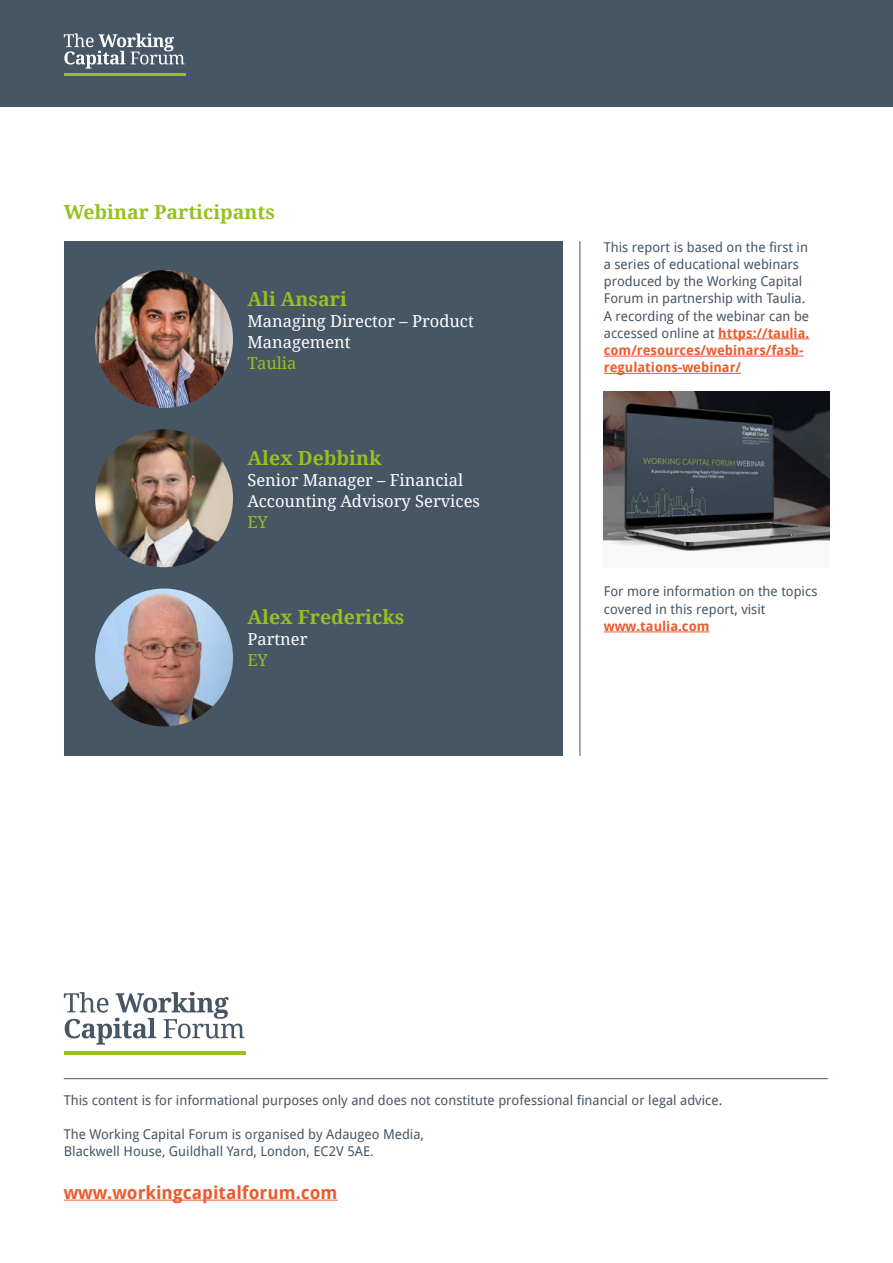
<style>
.page{position:relative;width:893px;height:1263px;background:#fff}
.page>*{position:absolute;margin:0;border:0;box-sizing:border-box;transform-origin:0 0}
.t1{font:700 19.5px "Droid Serif";color:#95c11f}
.t2{font:700 18px "Droid Sans";color:#eb5c2e}
.t3{font:16.5px/21px "Droid Serif";color:#fff}
.t4{font:16.5px "Droid Serif";color:#95c11f}
.t5{font:13.5px/17.2px "Droid Sans";color:#475664}
.t6{font:700 13.5px "Droid Sans";color:#eb5c2e}
.s1{font-weight:700;color:#eb5c2e}
</style>
<div class="page">
<div style="left:64px;top:241px;width:499px;height:515px;background:#475664"></div>
<div style="left:0;top:0;width:893px;height:106px;background:#475664"></div>
<hr style="left:64px;top:73px;width:121px;height:3px;background:#95c11f">
<svg style="left:64px;top:33px;width:121px;height:36px"></svg>
<hr style="left:580px;top:241px;width:1px;height:515px;background:#475664">
<hr style="left:64px;top:1078px;width:764px;height:1px;background:#475664">
<hr style="left:718px;top:339px;width:91px;height:1px;background:#eb5c2e">
<hr style="left:604px;top:356px;width:199px;height:1px;background:#eb5c2e">
<hr style="left:604px;top:373px;width:137px;height:1px;background:#eb5c2e">
<hr style="left:604px;top:632px;width:105px;height:1px;background:#eb5c2e">
<hr style="left:64px;top:1200px;width:274px;height:1px;background:#eb5c2e">
<hr style="left:64px;top:1051px;width:182px;height:4px;background:#95c11f">
<svg style="left:64px;top:992px;width:180px;height:52px"></svg>
<img style="left:95px;top:270px;width:138px;height:138px;border-radius:69px">
<img style="left:95px;top:429px;width:138px;height:138px;border-radius:69px">
<img style="left:95px;top:588px;width:138px;height:138px;border-radius:69px">
<img style="left:604px;top:391px;width:225px;height:160px">
<h1 class="t1" style="left:64px;top:198px;width:213px">Webinar Participants</h1>
<h1 class="t1" style="left:247px;top:285px;width:101px">Ali Ansari</h1>
<p class="t3" style="left:247px;top:310px;width:228px">Managing Director – Product<br>Management</p>
<p class="t4" style="left:247px;top:352px;width:51px">Taulia</p>
<h1 class="t1" style="left:247px;top:444px;width:136px">Alex Debbink</h1>
<p class="t3" style="left:247px;top:469px;width:234px">Senior Manager – Financial<br>Accounting Advisory Services</p>
<p class="t4" style="left:247px;top:511px;width:22px">EY</p>
<h1 class="t1" style="left:247px;top:604px;width:158px">Alex Fredericks</h1>
<p class="t3" style="left:247px;top:629px;width:62px">Partner</p>
<p class="t4" style="left:247px;top:649px;width:22px">EY</p>
<p class="t5" style="left:604px;top:238px;width:207px">This report is based on the first in a series of educational webinars produced by the Working Capital<br>Forum in partnership with Taulia.<br>A recording of the webinar can be accessed online at <span class="s1">https://taulia. com/resources/webinars/fasb&shy;regulations-webinar/</span></p>
<p class="t5" style="left:604px;top:582px;width:215px">For more information on the topics covered in this report, visit</p>
<p class="t6" style="left:604px;top:616px;width:107px">www.taulia.com</p>
<p class="t5" style="left:64px;top:1090px;width:660px">This content is for informational purposes only and does not constitute professional financial or legal advice.</p>
<p class="t5" style="left:64px;top:1125px;width:362px">The Working Capital Forum is organised by Adaugeo Media,<br>Blackwell House, Guildhall Yard, London, EC2V 5AE.</p>
<h2 class="t2" style="left:64px;top:1179px;width:275px">www.workingcapitalforum.com</h2>
</div>
